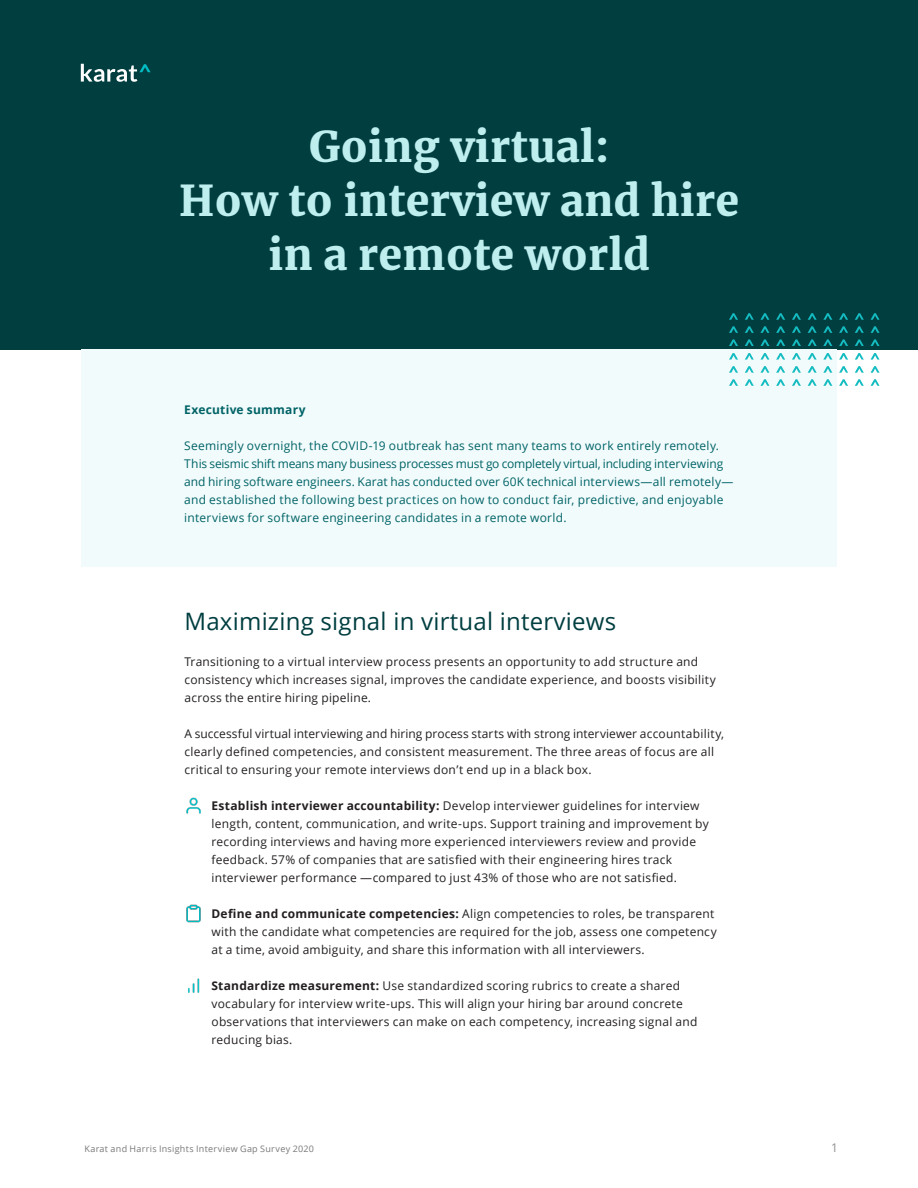
<style>
.page{position:relative;width:918px;height:1188px;background:#fff}
.page>*{position:absolute;margin:0;border:0;box-sizing:border-box;transform-origin:0 0}
.t1{font:900 42px/54px "Merriweather";letter-spacing:.01em;color:#bfeeef;text-align:center}
.t2{font:24px "Open Sans";letter-spacing:.01em;color:#003e40}
.Body_1{font:12px/18px "Open Sans";letter-spacing:.02em;color:#231f20}
.Body_1-2{font:12px/18px "Open Sans";letter-spacing:.02em;color:#006366}
.Body_1-3{font:700 12px "Open Sans";letter-spacing:.015em;color:#006366}
.footer_end{font:12px "Open Sans";color:#918f90}
.footer_in_line{font:9px "Open Sans";letter-spacing:.03em;color:#7b7979}
.s1{font-weight:700}
</style>
<div class="page">
<div style="left:0;top:0;width:918px;height:350px;background:#003e40"></div>
<svg style="left:81px;top:64px;width:70px;height:18px"></svg>
<div style="left:81px;top:350px;width:756px;height:217px;background:#f2fbfc"></div>
<svg style="left:729px;top:313px;width:9px;height:7px"></svg>
<svg style="left:745px;top:313px;width:9px;height:7px"></svg>
<svg style="left:760px;top:313px;width:9px;height:7px"></svg>
<svg style="left:776px;top:313px;width:9px;height:7px"></svg>
<svg style="left:792px;top:313px;width:9px;height:7px"></svg>
<svg style="left:808px;top:313px;width:9px;height:7px"></svg>
<svg style="left:823px;top:313px;width:9px;height:7px"></svg>
<svg style="left:839px;top:313px;width:9px;height:7px"></svg>
<svg style="left:855px;top:313px;width:9px;height:7px"></svg>
<svg style="left:871px;top:313px;width:9px;height:7px"></svg>
<svg style="left:729px;top:326px;width:9px;height:7px"></svg>
<svg style="left:745px;top:326px;width:9px;height:7px"></svg>
<svg style="left:760px;top:326px;width:9px;height:7px"></svg>
<svg style="left:776px;top:326px;width:9px;height:7px"></svg>
<svg style="left:792px;top:326px;width:9px;height:7px"></svg>
<svg style="left:808px;top:326px;width:9px;height:7px"></svg>
<svg style="left:823px;top:326px;width:9px;height:7px"></svg>
<svg style="left:839px;top:326px;width:9px;height:7px"></svg>
<svg style="left:855px;top:326px;width:9px;height:7px"></svg>
<svg style="left:871px;top:326px;width:9px;height:7px"></svg>
<svg style="left:729px;top:339px;width:9px;height:7px"></svg>
<svg style="left:745px;top:339px;width:9px;height:7px"></svg>
<svg style="left:760px;top:339px;width:9px;height:7px"></svg>
<svg style="left:776px;top:339px;width:9px;height:7px"></svg>
<svg style="left:792px;top:339px;width:9px;height:7px"></svg>
<svg style="left:808px;top:339px;width:9px;height:7px"></svg>
<svg style="left:823px;top:339px;width:9px;height:7px"></svg>
<svg style="left:839px;top:339px;width:9px;height:7px"></svg>
<svg style="left:855px;top:339px;width:9px;height:7px"></svg>
<svg style="left:871px;top:339px;width:9px;height:7px"></svg>
<svg style="left:729px;top:353px;width:9px;height:7px"></svg>
<svg style="left:745px;top:353px;width:9px;height:7px"></svg>
<svg style="left:760px;top:353px;width:9px;height:7px"></svg>
<svg style="left:776px;top:353px;width:9px;height:7px"></svg>
<svg style="left:792px;top:353px;width:9px;height:7px"></svg>
<svg style="left:808px;top:353px;width:9px;height:7px"></svg>
<svg style="left:823px;top:353px;width:9px;height:7px"></svg>
<svg style="left:839px;top:353px;width:9px;height:7px"></svg>
<svg style="left:855px;top:353px;width:9px;height:7px"></svg>
<svg style="left:871px;top:353px;width:9px;height:7px"></svg>
<svg style="left:729px;top:366px;width:9px;height:7px"></svg>
<svg style="left:745px;top:366px;width:9px;height:7px"></svg>
<svg style="left:760px;top:366px;width:9px;height:7px"></svg>
<svg style="left:776px;top:366px;width:9px;height:7px"></svg>
<svg style="left:792px;top:366px;width:9px;height:7px"></svg>
<svg style="left:808px;top:366px;width:9px;height:7px"></svg>
<svg style="left:823px;top:366px;width:9px;height:7px"></svg>
<svg style="left:839px;top:366px;width:9px;height:7px"></svg>
<svg style="left:855px;top:366px;width:9px;height:7px"></svg>
<svg style="left:871px;top:366px;width:9px;height:7px"></svg>
<svg style="left:729px;top:379px;width:9px;height:7px"></svg>
<svg style="left:745px;top:379px;width:9px;height:7px"></svg>
<svg style="left:760px;top:379px;width:9px;height:7px"></svg>
<svg style="left:776px;top:379px;width:9px;height:7px"></svg>
<svg style="left:792px;top:379px;width:9px;height:7px"></svg>
<svg style="left:808px;top:379px;width:9px;height:7px"></svg>
<svg style="left:823px;top:379px;width:9px;height:7px"></svg>
<svg style="left:839px;top:379px;width:9px;height:7px"></svg>
<svg style="left:855px;top:379px;width:9px;height:7px"></svg>
<svg style="left:871px;top:379px;width:9px;height:7px"></svg>
<img style="left:186px;top:797px;width:15px;height:17px">
<img style="left:186px;top:904px;width:15px;height:19px">
<img style="left:188px;top:978px;width:12px;height:15px">
<h1 class="t1" style="left:179px;top:118px;width:561px">Going virtual:<br>How to interview and hire in a remote world</h1>
<p class="Body_1-3" style="left:184px;top:401px;width:123px">Executive summary</p>
<p class="Body_1-2" style="left:184px;top:436px;width:551px">Seemingly overnight, the COVID-19 outbreak has sent many teams to work entirely remotely.<br>This seismic shift means many business processes must go completely virtual, including interviewing and hiring software engineers. Karat has conducted over 60K technical interviews—all remotely— and established the following best practices on how to conduct fair, predictive, and enjoyable interviews for software engineering candidates in a remote world.</p>
<h3 class="t2" style="left:184px;top:605px;width:433px">Maximizing signal in virtual interviews</h3>
<p class="Body_1" style="left:184px;top:652px;width:533px">Transitioning to a virtual interview process presents an opportunity to add structure and consistency which increases signal, improves the candidate experience, and boosts visibility across the entire hiring pipeline.</p>
<p class="Body_1" style="left:184px;top:724px;width:541px">A successful virtual interviewing and hiring process starts with strong interviewer accountability, clearly defined competencies, and consistent measurement. The three areas of focus are all critical to ensuring your remote interviews don’t end up in a black box.</p>
<p class="Body_1" style="left:212px;top:796px;width:499px"><span class="s1">Establish interviewer accountability:</span> Develop interviewer guidelines for interview length, content, communication, and write-ups. Support training and improvement by recording interviews and having more experienced interviewers review and provide feedback. 57% of companies that are satisfied with their engineering hires track interviewer performance —compared to just 43% of those who are not satisfied.</p>
<p class="Body_1" style="left:212px;top:904px;width:507px"><span class="s1">Define and communicate competencies:</span> Align competencies to roles, be transparent with the candidate what competencies are required for the job, assess one competency at a time, avoid ambiguity, and share this information with all interviewers.</p>
<p class="Body_1" style="left:212px;top:976px;width:488px"><span class="s1">Standardize measurement:</span> Use standardized scoring rubrics to create a shared vocabulary for interview write-ups. This will align your hiring bar around concrete observations that interviewers can make on each competency, increasing signal and reducing bias.</p>
<p class="footer_in_line" style="left:85px;top:1143px;width:231px">Karat and Harris Insights Interview Gap Survey 2020</p>
<p class="footer_end" style="left:831px;top:1139px;width:8px">1</p>
</div>
